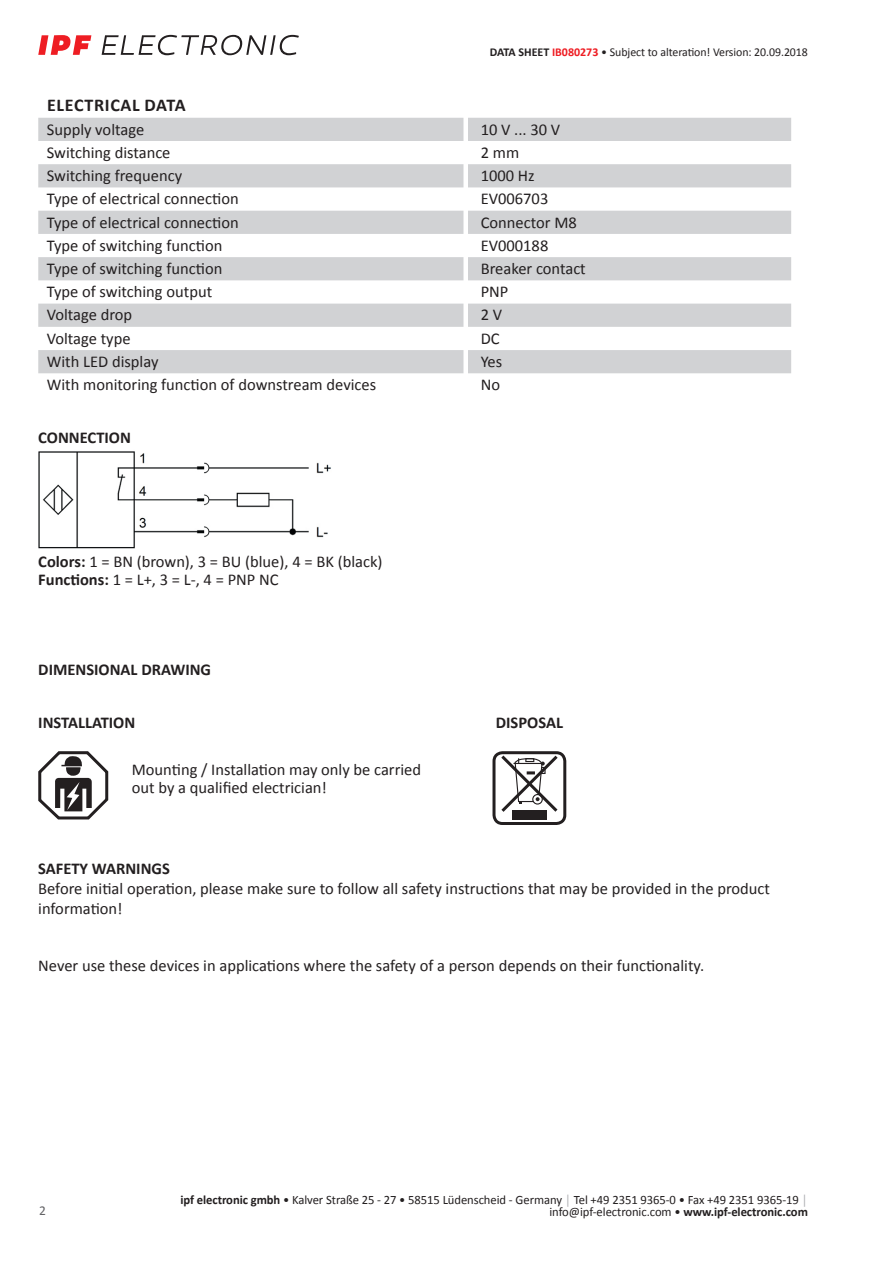
<style>
.page{position:relative;width:893px;height:1263px;background:#fff}
.page>*{position:absolute;margin:0;border:0;box-sizing:border-box;transform-origin:0 0}
.t1{font:700 18px "Calibri";letter-spacing:.04em;color:#231f20}
.t2{font:16.5px/18px "Calibri";color:#231f20}
.t3{font:700 16.5px "Calibri";color:#231f20}
.t4{font:13.5px "Calibri";color:#636366}
.t5{font:12.75px/12.6px "Calibri";letter-spacing:-.005em;color:#231f20;text-align:right}
.t6{font:12px "Calibri";letter-spacing:-.005em;color:#231f20}
.s1{font-weight:700}
.s2{font-weight:700;color:#ee1d23}
.s3{color:#a8a9ad}
</style>
<div class="page">
<svg style="left:102px;top:35px;width:197px;height:20px"></svg>
<svg style="left:38px;top:35px;width:53px;height:20px"></svg>
<svg style="left:38px;top:118px;width:753px;height:255px;fill:#d1d2d4"></svg>
<img style="left:38px;top:451px;width:293px;height:98px">
<svg style="left:38px;top:751px;width:71px;height:69px"></svg>
<div style="left:492px;top:751px;width:74px;height:74px;border:3px solid #231f20;border-radius:9px"></div>
<div style="left:512px;top:810px;width:35px;height:9px;background:#231f20"></div>
<svg style="left:498px;top:752px;width:63px;height:60px"></svg>
<p class="t6" style="left:490px;top:44px;width:320px"><span class="s1">DATA SHEET</span> <span class="s2">IB080273</span> • Subject to alteration! Version: 20.09.2018</p>
<p class="t1" style="left:47px;top:93px;width:140px">ELECTRICAL DATA</p>
<p class="t2" style="left:47px;top:120px;width:99px">Supply voltage</p>
<p class="t2" style="left:481px;top:120px;width:81px">10 V ... 30 V</p>
<p class="t2" style="left:47px;top:143px;width:125px">Switching distance</p>
<p class="t2" style="left:481px;top:143px;width:40px">2 mm</p>
<p class="t2" style="left:47px;top:166px;width:137px">Switching frequency</p>
<p class="t2" style="left:481px;top:166px;width:55px">1000 Hz</p>
<p class="t2" style="left:47px;top:189px;width:193px">Type of electrical connection</p>
<p class="t2" style="left:481px;top:189px;width:69px">EV006703</p>
<p class="t2" style="left:47px;top:213px;width:193px">Type of electrical connection</p>
<p class="t2" style="left:481px;top:213px;width:98px">Connector M8</p>
<p class="t2" style="left:47px;top:236px;width:177px">Type of switching function</p>
<p class="t2" style="left:481px;top:236px;width:69px">EV000188</p>
<p class="t2" style="left:47px;top:259px;width:177px">Type of switching function</p>
<p class="t2" style="left:481px;top:259px;width:107px">Breaker contact</p>
<p class="t2" style="left:47px;top:282px;width:167px">Type of switching output</p>
<p class="t2" style="left:481px;top:282px;width:29px">PNP</p>
<p class="t2" style="left:47px;top:306px;width:87px">Voltage drop</p>
<p class="t2" style="left:481px;top:306px;width:23px">2V</p>
<p class="t2" style="left:47px;top:329px;width:85px">Voltage type</p>
<p class="t2" style="left:481px;top:329px;width:20px">DC</p>
<p class="t2" style="left:47px;top:352px;width:113px">With LED display</p>
<p class="t2" style="left:481px;top:352px;width:23px">Yes</p>
<p class="t2" style="left:47px;top:375px;width:331px">With monitoring function of downstream devices</p>
<p class="t2" style="left:481px;top:375px;width:21px">No</p>
<p class="t3" style="left:38px;top:426px;width:94px">CONNECTION</p>
<p class="t2" style="left:38px;top:552px;width:346px"><span class="s1">Colors:</span> 1 = BN (brown), 3 = BU (blue), 4 = BK (black)<br><span class="s1">Functions:</span> 1 = L+, 3 = L-, 4 = PNP NC</p>
<p class="t3" style="left:38px;top:657px;width:174px">DIMENSIONAL DRAWING</p>
<p class="t3" style="left:38px;top:710px;width:99px">INSTALLATION</p>
<p class="t3" style="left:496px;top:710px;width:69px">DISPOSAL</p>
<p class="t2" style="left:132px;top:760px;width:291px">Mounting / Installation may only be carried out by a qualified electrician!</p>
<p class="t3" style="left:38px;top:857px;width:133px">SAFETY WARNINGS</p>
<p class="t2" style="left:38px;top:878px;width:733px;line-height:19.8px">Before initial operation, please make sure to follow all safety instructions that may be provided in the product information!</p>
<p class="t2" style="left:38px;top:956px;width:667px">Never use these devices in applications where the safety of a person depends on their functionality.</p>
<p class="t4" style="left:39px;top:1201px;width:8px">2</p>
<p class="t5" style="left:180px;top:1193px;width:629px"><span class="s1">ipf electronic gmbh</span> • Kalver Straße 25 - 27 • 58515 Lüdenscheid - Germany <span class="s3">│</span> Tel +49 2351 9365-0 • Fax +49 2351 9365-19 <span class="s3">│ </span>info@ipf-electronic.com • <span class="s1">www.ipf-electronic.com</span></p>
</div>
